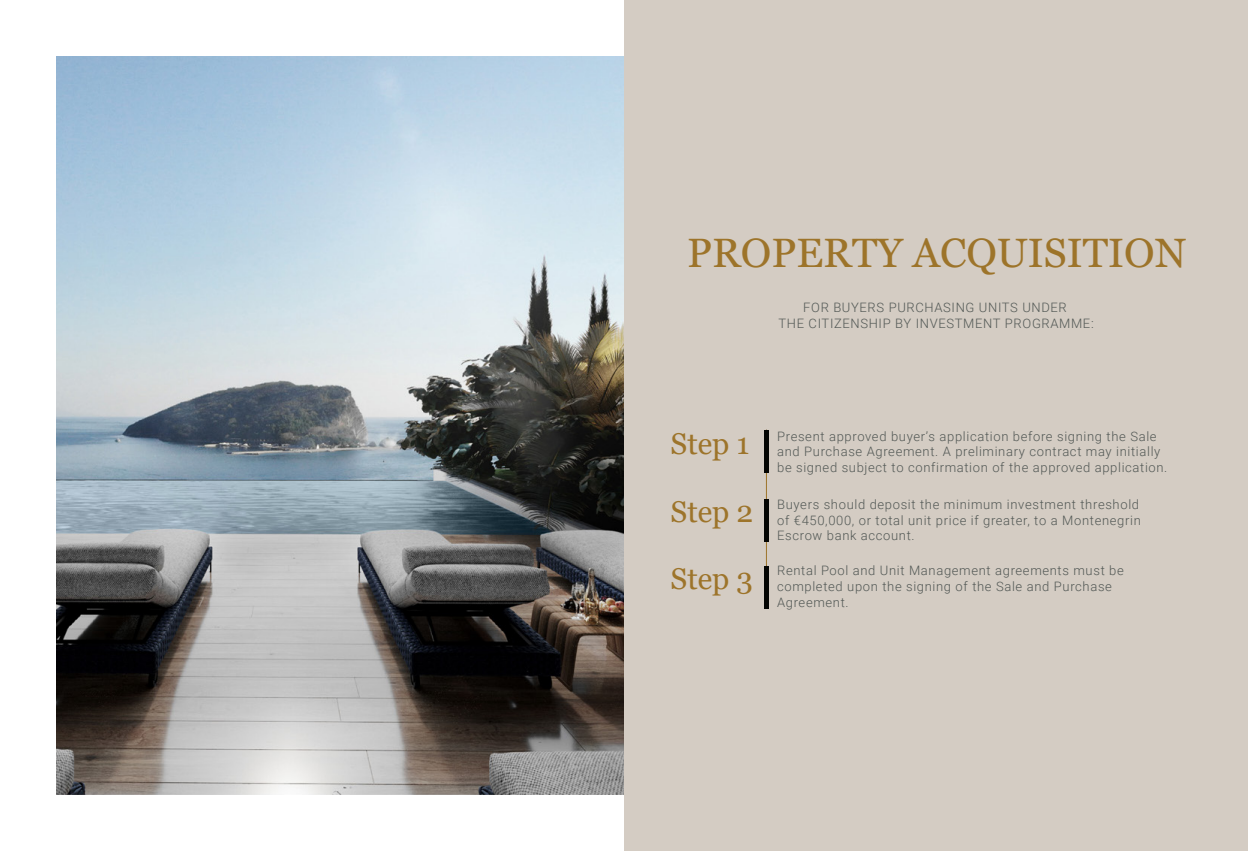
<style>
.page{position:relative;width:1248px;height:851px;background:#fff}
.page>*{position:absolute;margin:0;border:0;box-sizing:border-box;transform-origin:0 0}
.t1{font:41px "Georgia";color:#9d742a}
.t2{font:30px "Georgia";color:#9d742a}
.t3{font:300 13px/15.6px "Roboto";letter-spacing:.05em;color:#525855}
</style>
<div class="page">
<img style="left:57px;top:57px;width:567px;height:737px">
<div style="left:624px;top:0;width:623px;height:850px;background:#d4ccc3"></div>
<hr style="left:766px;top:429px;width:1px;height:179px;background:#9d742a">
<hr style="left:764px;top:429px;width:4px;height:43px;background:#040503">
<hr style="left:764px;top:499px;width:4px;height:43px;background:#040503">
<hr style="left:764px;top:565px;width:4px;height:43px;background:#040503">
<h1 class="t1" style="left:687px;top:228px;width:500px">PROPERTY ACQUISITION</h1>
<p class="t3" style="left:778px;top:299px;width:317px;text-align:center">FOR BUYERS PURCHASING UNITS UNDER<br>THE CITIZENSHIP BY INVESTMENT PROGRAMME:</p>
<h2 class="t2" style="left:670px;top:425px;width:80px">Step 1</h2>
<h2 class="t2" style="left:670px;top:493px;width:84px">Step 2</h2>
<h2 class="t2" style="left:670px;top:560px;width:84px">Step 3</h2>
<p class="t3" style="left:777px;top:428px;width:391px">Present approved buyer’s application before signing the Sale and Purchase Agreement. A preliminary contract may initially be signed subject to confirmation of the approved application.</p>
<p class="t3" style="left:777px;top:496px;width:365px">Buyers should deposit the minimum investment threshold of €450,000, or total unit price if greater, to a Montenegrin<br>Escrow bank account.</p>
<p class="t3" style="left:777px;top:562px;width:348px">Rental Pool and Unit Management agreements must be completed upon the signing of the Sale and Purchase<br>Agreement.</p>
</div>
